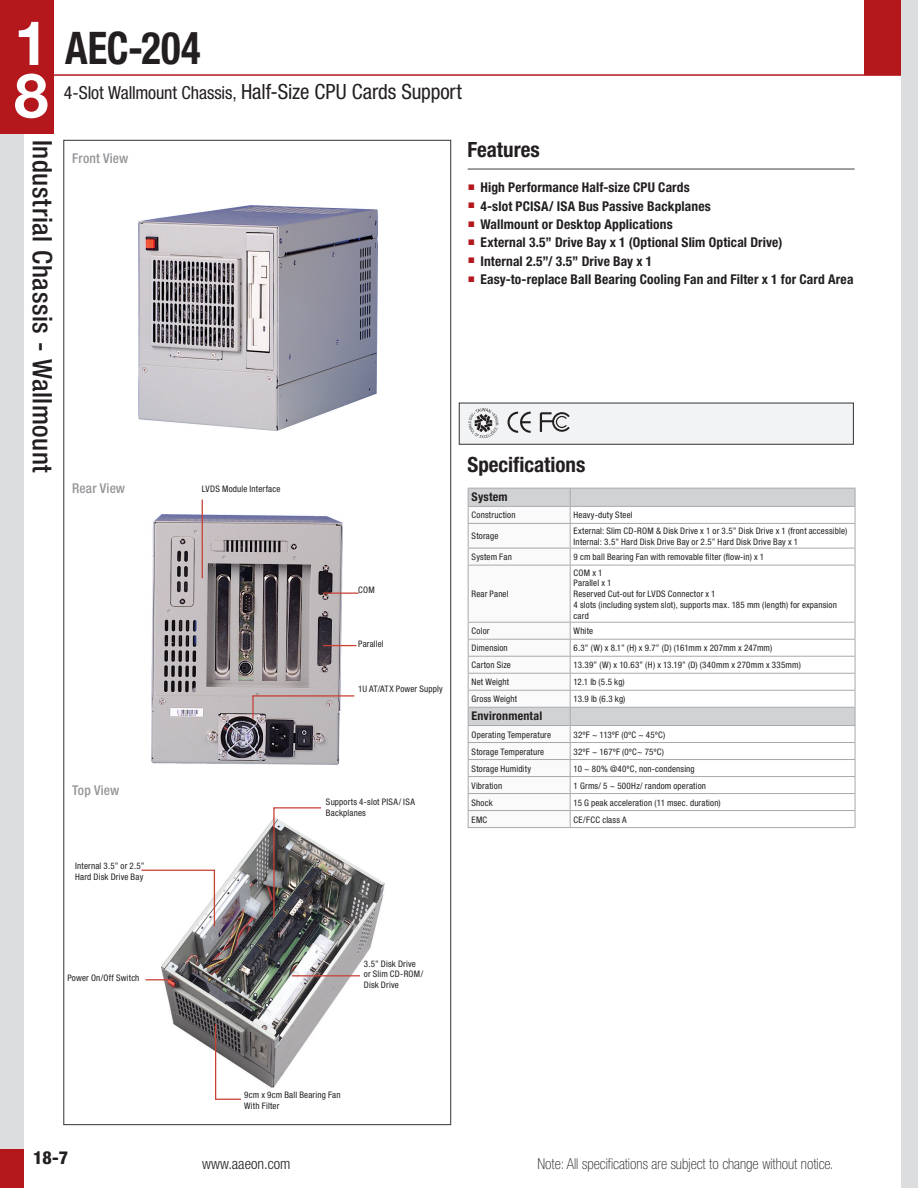
<style>
.page{position:relative;width:918px;height:1188px;background:#fff}
.page>*{position:absolute;margin:0;border:0;box-sizing:border-box;transform-origin:0 0}
.t1{font:700 61.5px/52.5px "Helvetica Neue";color:#fff}
.t2{font:700 condensed 45px "Helvetica Neue";letter-spacing:.005em;color:#231f20;scale:.9 1}
.t3{font:500 condensed 27px "Helvetica Neue";letter-spacing:.02em;color:#231f20}
.t4{font:condensed 21px "Helvetica Neue";letter-spacing:-.005em;color:#231f20}
.t5{font:700 condensed 21px "Helvetica Neue";color:#231f20}
.t6{font:800 condensed 18px "Helvetica Neue";color:#231f20}
.t7{font:100 condensed 15px "Helvetica Neue";color:#231f20}
.t8{font:300 condensed 15px "Helvetica Neue";color:#231f20}
.t9{font:700 condensed 13.5px "Helvetica Neue";letter-spacing:.01em;color:#231f20}
.t10{font:500 condensed 13.5px "Helvetica Neue";letter-spacing:.005em;color:#939598}
.t11{font:700 condensed 12px "Helvetica Neue";letter-spacing:.015em;color:#231f20}
.t12{font:condensed 9px/10.8px "Helvetica Neue";letter-spacing:.02em;color:#231f20}
.t13{font:condensed 9px "Helvetica Neue";letter-spacing:.04em;color:#231f20}
.s1{font-size:18px}
</style>
<div class="page">
<div style="left:0;top:133px;width:24px;height:1055px;background:#dcdddf"></div>
<hr style="left:17px;top:74px;width:901px;height:2px;background:#b4181d">
<div style="left:864px;top:0;width:54px;height:75px;background:#b4181d"></div>
<div style="left:901px;top:0;width:17px;height:1188px;background:#dcdddf"></div>
<div style="left:0;top:0;width:54px;height:133px;background:#b4181d"></div>
<div style="left:0;top:1150px;width:24px;height:38px;background:#b4181d"></div>
<div style="left:459px;top:403px;width:395px;height:42px;background:#f2f3f4;border:1px solid #3e3e3f"></div>
<svg style="left:508px;top:412px;width:23px;height:21px"></svg>
<svg style="left:540px;top:412px;width:30px;height:20px"></svg>
<svg style="left:468px;top:408px;width:30px;height:30px"></svg>
<div style="left:571px;top:489px;width:284px;height:17px;background:#d1d2d4"></div>
<svg style="left:571px;top:507px;width:284px;height:320px"></svg>
<div style="left:570px;top:743px;width:285px;height:17px;background:#fff"></div>
<hr style="left:570px;top:548px;width:285px;height:1px;background:#a8a9ad">
<hr style="left:570px;top:565px;width:285px;height:1px;background:#a8a9ad">
<hr style="left:570px;top:673px;width:285px;height:1px;background:#a8a9ad">
<hr style="left:570px;top:690px;width:285px;height:1px;background:#a8a9ad">
<hr style="left:570px;top:523px;width:285px;height:1px;background:#a8a9ad">
<hr style="left:855px;top:565px;width:1px;height:57px;background:#a8a9ad">
<hr style="left:570px;top:622px;width:285px;height:1px;background:#a8a9ad">
<hr style="left:570px;top:639px;width:285px;height:1px;background:#a8a9ad">
<hr style="left:570px;top:742px;width:285px;height:1px;background:#a8a9ad">
<hr style="left:570px;top:759px;width:285px;height:1px;background:#a8a9ad">
<hr style="left:570px;top:776px;width:285px;height:1px;background:#a8a9ad">
<hr style="left:570px;top:793px;width:285px;height:1px;background:#a8a9ad">
<hr style="left:570px;top:810px;width:285px;height:1px;background:#a8a9ad">
<hr style="left:570px;top:656px;width:285px;height:1px;background:#a8a9ad">
<hr style="left:570px;top:827px;width:285px;height:1px;background:#a8a9ad">
<hr style="left:570px;top:707px;width:285px;height:1px;background:#a8a9ad">
<svg style="left:855px;top:623px;width:1px;height:204px"></svg>
<hr style="left:570px;top:725px;width:285px;height:1px;background:#a8a9ad">
<hr style="left:468px;top:488px;width:102px;height:1px;background:#a8a9ad">
<svg style="left:468px;top:489px;width:103px;height:339px"></svg>
<hr style="left:570px;top:488px;width:285px;height:1px;background:#a8a9ad">
<hr style="left:468px;top:506px;width:102px;height:1px;background:#a8a9ad">
<svg style="left:855px;top:489px;width:1px;height:76px"></svg>
<hr style="left:570px;top:506px;width:285px;height:1px;background:#a8a9ad">
<img style="left:139px;top:206px;width:238px;height:225px">
<img style="left:152px;top:514px;width:191px;height:251px">
<img style="left:162px;top:819px;width:222px;height:268px">
<svg style="left:141px;top:869px;width:75px;height:58px"></svg>
<img style="left:273px;top:807px;width:49px;height:112px">
<hr style="left:292px;top:975px;width:68px;height:1px;background:#c94035">
<svg style="left:214px;top:1023px;width:28px;height:77px"></svg>
<svg style="left:146px;top:979px;width:27px;height:1px"></svg>
<hr style="left:323px;top:593px;width:36px;height:1px;background:#c94035">
<hr style="left:323px;top:645px;width:33px;height:1px;background:#c94035">
<svg style="left:252px;top:695px;width:103px;height:25px;background:#c4b8b9"></svg>
<hr style="left:202px;top:500px;width:1px;height:78px;background:#c94035">
<hr style="left:468px;top:169px;width:387px;height:1px;background:#3e3e3f">
<h1 class="t1" style="left:14px;top:15px;width:36px">1<br>8</h1>
<h3 class="t3" style="left:59px;top:140px;width:335px;rotate:90deg">Industrial Chassis - Wallmount</h3>
<h3 class="t5" style="left:468px;top:136px;width:74px">Features</h3>
<h2 class="t2" style="left:65px;top:20px;width:152px">AEC-204</h2>
<h3 class="t4" style="left:64px;top:80px;width:400px"><span class="s1">4-Slot Wallmount Chassis,</span> Half-Size CPU Cards Support</h3>
<h3 class="t10" style="left:72px;top:150px;width:58px">Front View</h3>
<h3 class="t9" style="left:468px;top:179px;width:224px"><sup>■</sup> High Performance Half-size CPU Cards</h3>
<h3 class="t9" style="left:468px;top:198px;width:245px"><sup>■</sup> 4-slot PCISA/ ISA Bus Passive Backplanes</h3>
<h3 class="t9" style="left:468px;top:216px;width:207px"><sup>■</sup> Wallmount or Desktop Applications</h3>
<h3 class="t9" style="left:468px;top:234px;width:316px"><sup>■</sup> External 3.5” Drive Bay x 1 (Optional Slim Optical Drive)</h3>
<h3 class="t9" style="left:468px;top:253px;width:186px"><sup>■</sup> Internal 2.5”/ 3.5” Drive Bay x 1</h3>
<h3 class="t9" style="left:468px;top:271px;width:387px"><sup>■</sup> Easy-to-replace Ball Bearing Cooling Fan and Filter x 1 for Card Area</h3>
<h3 class="t5" style="left:468px;top:452px;width:119px">Specifications</h3>
<h3 class="t10" style="left:72px;top:480px;width:54px">Rear View</h3>
<h3 class="t10" style="left:72px;top:782px;width:49px">Top View</h3>
<p class="t12" style="left:75px;top:860px;width:71px">Internal 3.5” or 2.5”<br>Hard Disk Drive Bay</p>
<p class="t12" style="left:67px;top:972px;width:74px">Power On/Off Switch</p>
<h3 class="t6" style="left:33px;top:1146px;width:36px">18-7</h3>
<p class="t12" style="left:202px;top:483px;width:80px">LVDS Module Interface</p>
<p class="t12" style="left:358px;top:585px;width:18px">COM</p>
<p class="t12" style="left:358px;top:638px;width:27px">Parallel</p>
<p class="t12" style="left:358px;top:684px;width:86px">1U AT/ATX Power Supply</p>
<p class="t12" style="left:326px;top:796px;width:90px">Supports 4-slot PISA/ ISA<br>Backplanes</p>
<h3 class="t11" style="left:472px;top:489px;width:38px">System</h3>
<p class="t12" style="left:472px;top:510px;width:46px">Construction</p>
<p class="t12" style="left:574px;top:510px;width:61px">Heavy-duty Steel</p>
<p class="t12" style="left:472px;top:531px;width:28px">Storage</p>
<p class="t12" style="left:574px;top:525px;width:275px">External: Slim CD-ROM &amp; Disk Drive x 1 or 3.5” Disk Drive x 1 (front accessible)<br>Internal: 3.5” Hard Disk Drive Bay or 2.5” Hard Disk Drive Bay x 1</p>
<p class="t12" style="left:472px;top:552px;width:42px">System Fan</p>
<p class="t12" style="left:574px;top:552px;width:192px">9 cm ball Bearing Fan with removable filter (flow-in) x 1</p>
<p class="t12" style="left:472px;top:589px;width:39px">Rear Panel</p>
<p class="t12" style="left:574px;top:567px;width:265px">COM x 1<br>Parallel x 1<br>Reserved Cut-out for LVDS Connector x 1<br>4 slots (including system slot), supports max. 185 mm (length) for expansion card</p>
<p class="t12" style="left:472px;top:626px;width:19px">Color</p>
<p class="t12" style="left:574px;top:626px;width:21px">White</p>
<p class="t12" style="left:472px;top:643px;width:38px">Dimension</p>
<p class="t12" style="left:574px;top:643px;width:200px">6.3” (W) x 8.1” (H) x 9.7” (D) (161mm x 207mm x 247mm)</p>
<p class="t12" style="left:472px;top:660px;width:41px">Carton Size</p>
<p class="t12" style="left:574px;top:660px;width:229px">13.39” (W) x 10.63” (H) x 13.19” (D) (340mm x 270mm x 335mm)</p>
<p class="t12" style="left:472px;top:677px;width:39px">Net Weight</p>
<p class="t12" style="left:574px;top:677px;width:53px">12.1 lb (5.5 kg)</p>
<p class="t12" style="left:472px;top:694px;width:47px">Gross Weight</p>
<p class="t12" style="left:574px;top:694px;width:53px">13.9 lb (6.3 kg)</p>
<h3 class="t11" style="left:472px;top:708px;width:72px">Environmental</h3>
<p class="t12" style="left:472px;top:729px;width:81px">Operating Temperature</p>
<p class="t13" style="left:574px;top:729px;width:93px">32ºF ~ 113ºF (0ºC ~ 45ºC)</p>
<p class="t12" style="left:472px;top:746px;width:74px">Storage Temperature</p>
<p class="t13" style="left:574px;top:746px;width:92px">32ºF ~ 167ºF (0ºC~ 75ºC)</p>
<p class="t12" style="left:472px;top:763px;width:61px">Storage Humidity</p>
<p class="t12" style="left:574px;top:763px;width:123px">10 ~ 80% @40ºC, non-condensing</p>
<p class="t12" style="left:472px;top:780px;width:32px">Vibration</p>
<p class="t12" style="left:574px;top:780px;width:134px">1 Grms/ 5 ~ 500Hz/ random operation</p>
<p class="t12" style="left:472px;top:797px;width:23px">Shock</p>
<p class="t12" style="left:574px;top:797px;width:149px">15 G peak acceleration (11 msec. duration)</p>
<p class="t12" style="left:472px;top:814px;width:17px">EMC</p>
<p class="t12" style="left:574px;top:814px;width:55px">CE/FCC class A</p>
<p class="t12" style="left:364px;top:958px;width:61px">3.5” Disk Drive or Slim CD-ROM/<br>Disk Drive</p>
<p class="t12" style="left:244px;top:1090px;width:98px">9cm x 9cm Ball Bearing Fan<br>With Filter</p>
<h3 class="t8" style="left:202px;top:1155px;width:90px">www.aaeon.com</h3>
<h3 class="t7" style="left:537px;top:1155px;width:297px">Note: All specifications are subject to change without notice.</h3>
</div>
